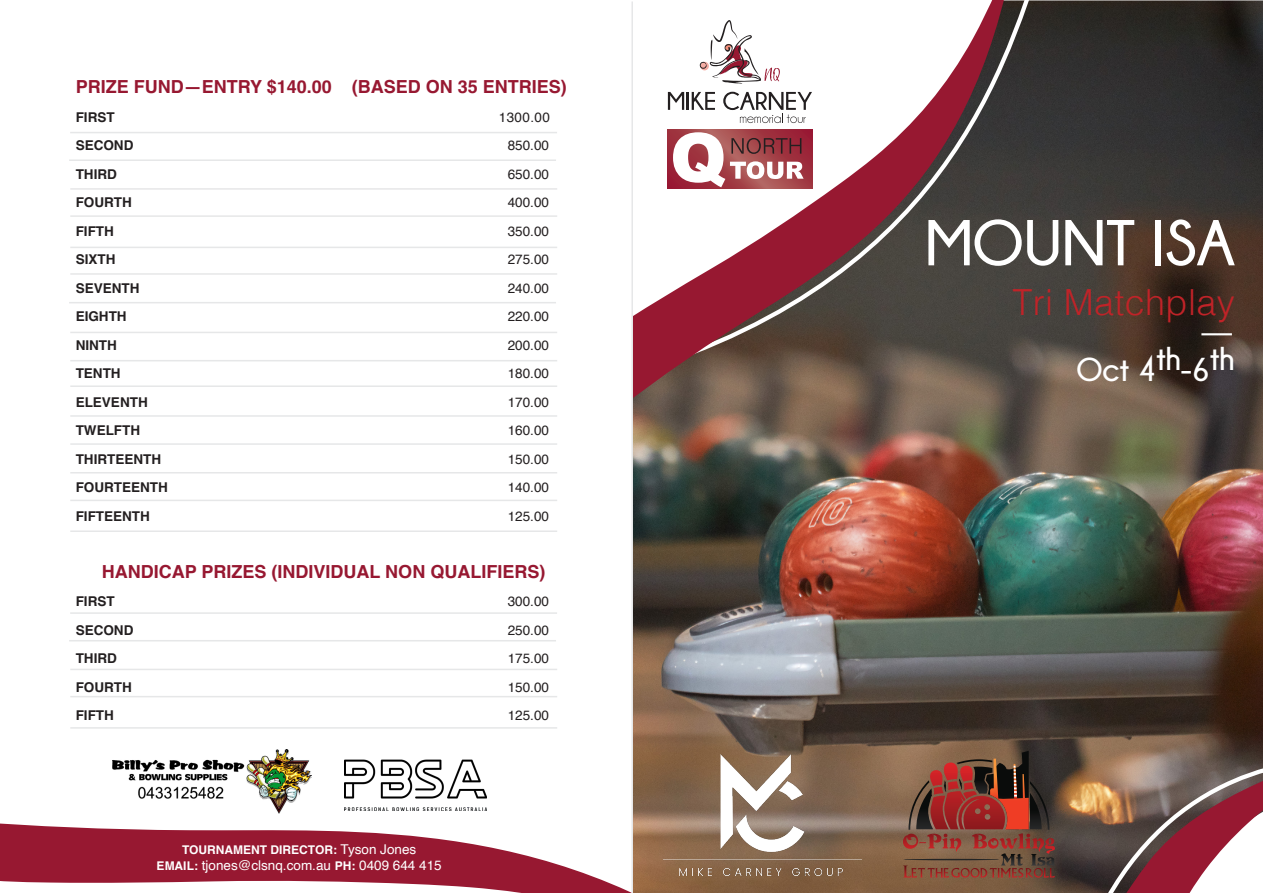
<style>
.page{position:relative;width:1263px;height:893px;background:#fff}
.page>*{position:absolute;margin:0;border:0;box-sizing:border-box;transform-origin:0 0}
.t1{font:700 64.5px "Champagne&Limousines";color:#fff}
.t2{font:300 36px "Helvetica";letter-spacing:.01em;color:#c02328}
.t3{font:700 33px "Champagne&Limousines";color:#fff}
.t4{font:700 18px "Helvetica";color:#971831}
.t5{font:700 13.5px "Helvetica";color:#231f20}
.t6{font:13.5px "Helvetica";color:#231f20}
.t7{font:13.5px "Helvetica";color:#fff}
.t8{font:700 12px "Helvetica";color:#fff}
.s1{font-weight:400;font-size:13.5px}
.s2{font-weight:700;font-size:12px}
</style>
<div class="page">
<img style="left:633px;top:0;width:630px;height:815px">
<svg style="left:808px;top:663px;width:455px;height:93px;background:#4f4239"></svg>
<svg style="left:759px;top:756px;width:504px;height:137px;background:#8a655b"></svg>
<img style="left:633px;top:0;width:423px;height:523px">
<svg style="left:632px;top:0;width:383px;height:469px"></svg>
<svg style="left:0;top:815px;width:759px;height:78px;fill:#971831"></svg>
<svg style="left:668px;top:92px;width:47px;height:18px"></svg>
<svg style="left:723px;top:92px;width:89px;height:31px"></svg>
<svg style="left:700px;top:20px;width:80px;height:64px"></svg>
<svg style="left:668px;top:129px;width:144px;height:60px"></svg>
<svg style="left:673px;top:132px;width:131px;height:55px"></svg>
<hr style="left:1201px;top:333px;width:31px;height:2px;background:#fff">
<hr style="left:70px;top:132px;width:487px;height:1px;background:#e6e7e8">
<hr style="left:70px;top:612px;width:487px;height:2px;background:#e6e7e8">
<hr style="left:69px;top:159px;width:487px;height:2px;background:#e6e7e8">
<hr style="left:69px;top:640px;width:487px;height:1px;background:#e6e7e8">
<hr style="left:70px;top:188px;width:487px;height:2px;background:#e6e7e8">
<hr style="left:70px;top:669px;width:487px;height:1px;background:#e6e7e8">
<hr style="left:70px;top:215px;width:487px;height:2px;background:#e6e7e8">
<hr style="left:70px;top:696px;width:487px;height:1px;background:#e6e7e8">
<hr style="left:70px;top:247px;width:487px;height:1px;background:#e6e7e8">
<hr style="left:70px;top:727px;width:487px;height:2px;background:#e6e7e8">
<hr style="left:70px;top:273px;width:487px;height:2px;background:#e6e7e8">
<hr style="left:69px;top:302px;width:487px;height:1px;background:#e6e7e8">
<hr style="left:70px;top:332px;width:487px;height:1px;background:#e6e7e8">
<hr style="left:70px;top:360px;width:487px;height:1px;background:#e6e7e8">
<hr style="left:70px;top:385px;width:487px;height:2px;background:#e6e7e8">
<hr style="left:70px;top:415px;width:487px;height:2px;background:#e6e7e8">
<hr style="left:70px;top:443px;width:487px;height:2px;background:#e6e7e8">
<hr style="left:70px;top:472px;width:487px;height:1px;background:#e6e7e8">
<hr style="left:70px;top:500px;width:487px;height:1px;background:#e6e7e8">
<hr style="left:70px;top:530px;width:487px;height:2px;background:#e6e7e8">
<hr style="left:631px;top:2px;width:2px;height:891px;background:#e6e7e8">
<img style="left:112px;top:750px;width:199px;height:63px">
<img style="left:344px;top:759px;width:143px;height:51px">
<img style="left:663px;top:754px;width:198px;height:121px">
<svg style="left:903px;top:751px;width:152px;height:126px;background:#7b4537"></svg>
<p class="t4" style="left:76px;top:76px;width:493px">PRIZE FUND—ENTRY $140.00 (BASED ON 35 ENTRIES)</p>
<p class="t5" style="left:76px;top:109px;width:41px">FIRST</p>
<p class="t6" style="left:499px;top:107px;width:53px">1300.00</p>
<p class="t5" style="left:76px;top:137px;width:59px">SECOND</p>
<p class="t6" style="left:508px;top:135px;width:43px">850.00</p>
<p class="t5" style="left:76px;top:166px;width:43px">THIRD</p>
<p class="t6" style="left:508px;top:164px;width:43px">650.00</p>
<p class="t5" style="left:76px;top:194px;width:58px">FOURTH</p>
<p class="t6" style="left:508px;top:192px;width:43px">400.00</p>
<p class="t5" style="left:76px;top:223px;width:40px">FIFTH</p>
<p class="t6" style="left:508px;top:221px;width:43px">350.00</p>
<p class="t5" style="left:76px;top:251px;width:41px">SIXTH</p>
<p class="t6" style="left:508px;top:249px;width:43px">275.00</p>
<p class="t5" style="left:76px;top:280px;width:65px">SEVENTH</p>
<p class="t6" style="left:508px;top:278px;width:43px">240.00</p>
<p class="t5" style="left:76px;top:308px;width:53px">EIGHTH</p>
<p class="t6" style="left:508px;top:306px;width:43px">220.00</p>
<p class="t5" style="left:76px;top:337px;width:43px">NINTH</p>
<p class="t6" style="left:508px;top:335px;width:43px">200.00</p>
<p class="t5" style="left:76px;top:365px;width:46px">TENTH</p>
<p class="t6" style="left:508px;top:363px;width:43px">180.00</p>
<p class="t5" style="left:76px;top:394px;width:74px">ELEVENTH</p>
<p class="t6" style="left:508px;top:392px;width:43px">170.00</p>
<p class="t5" style="left:76px;top:422px;width:66px">TWELFTH</p>
<p class="t6" style="left:508px;top:420px;width:43px">160.00</p>
<p class="t5" style="left:76px;top:451px;width:87px">THIRTEENTH</p>
<p class="t6" style="left:508px;top:449px;width:43px">150.00</p>
<p class="t5" style="left:76px;top:479px;width:94px">FOURTEENTH</p>
<p class="t6" style="left:508px;top:477px;width:43px">140.00</p>
<p class="t5" style="left:76px;top:508px;width:76px">FIFTEENTH</p>
<p class="t6" style="left:508px;top:506px;width:43px">125.00</p>
<p class="t4" style="left:102px;top:560px;width:445px">HANDICAP PRIZES (INDIVIDUAL NON QUALIFIERS)</p>
<p class="t5" style="left:76px;top:593px;width:41px">FIRST</p>
<p class="t6" style="left:508px;top:591px;width:43px">300.00</p>
<p class="t5" style="left:76px;top:622px;width:59px">SECOND</p>
<p class="t6" style="left:508px;top:620px;width:43px">250.00</p>
<p class="t5" style="left:76px;top:650px;width:43px">THIRD</p>
<p class="t6" style="left:508px;top:648px;width:43px">175.00</p>
<p class="t5" style="left:76px;top:679px;width:58px">FOURTH</p>
<p class="t6" style="left:508px;top:677px;width:43px">150.00</p>
<p class="t5" style="left:76px;top:707px;width:40px">FIFTH</p>
<p class="t6" style="left:508px;top:705px;width:43px">125.00</p>
<p class="t8" style="left:182px;top:842px;width:236px">TOURNAMENT DIRECTOR: <span class="s1">Tyson Jones</span></p>
<p class="t7" style="left:157px;top:855px;width:287px"><span class="s2">EMAIL:</span> tjones@clsnq.com.au <span class="s2">PH:</span> 0409 644 415</p>
<p class="t1" style="left:925px;top:207px;width:311px">MOUNT ISA</p>
<p class="t2" style="left:1012px;top:271px;width:224px">Tri Matchplay</p>
<p class="t3" style="left:1076px;top:351px;width:160px">Oct 4th-6th</p>
</div>
